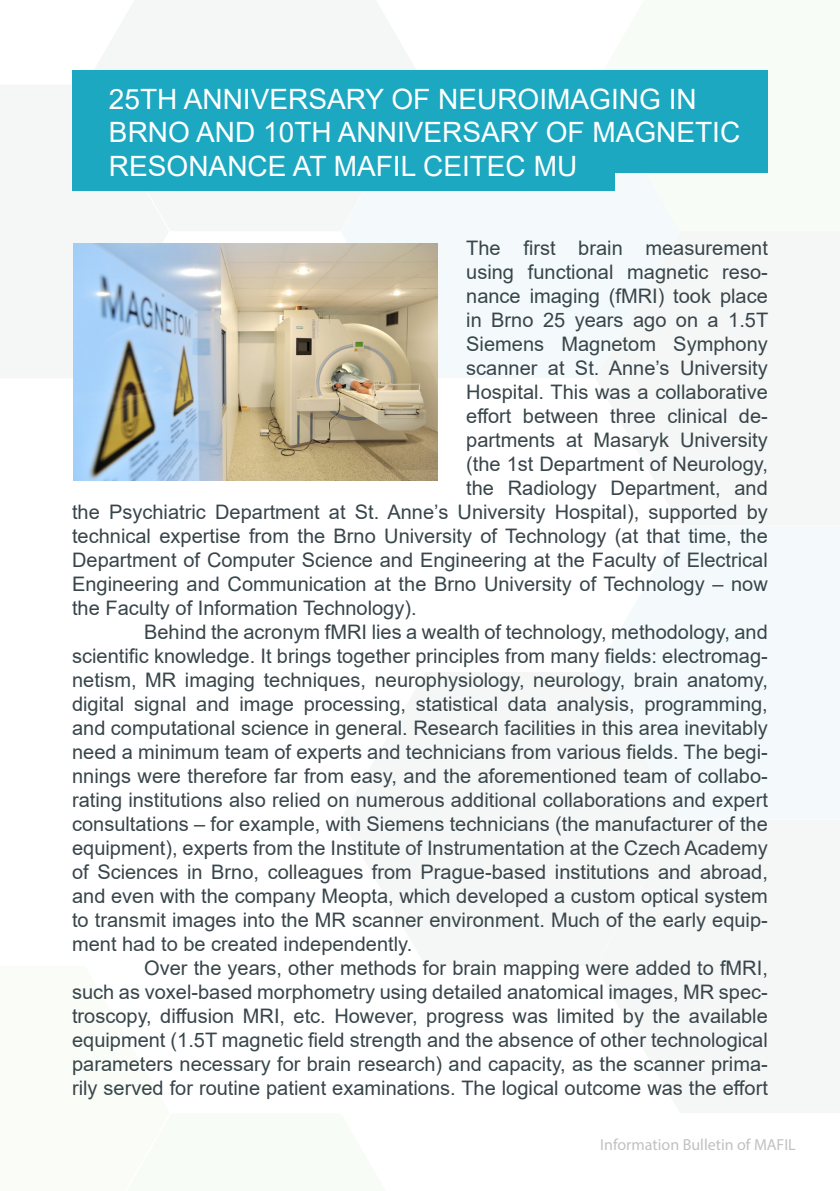
<style>
.page{position:relative;width:840px;height:1191px;background:#fff}
.page>*{position:absolute;margin:0;border:0;box-sizing:border-box;transform-origin:0 0}
.t1{font:28px/33.6px "Arial";color:#fff}
.t2{font:20px/24px "Arial";color:#38454a;text-align:justify}
.t3{font:16px "Myriad Pro";color:#c1c1c1}
</style>
<div class="page">
<div style="left:340px;top:190px;width:254px;height:188px;background:#f4fafc"></div>
<div style="left:594px;top:70px;width:174px;height:161px;background:#f8fcf6"></div>
<div style="left:594px;top:231px;width:85px;height:147px;background:#f4fafc"></div>
<svg style="left:596px;top:526px;width:243px;height:292px;fill:#f4fafc"></svg>
<div style="left:72px;top:136px;width:541px;height:54px;background:#1ba8c0"></div>
<div style="left:72px;top:118px;width:695px;height:55px;background:#1ba8c0"></div>
<div style="left:72px;top:70px;width:695px;height:55px;background:#1ba8c0"></div>
<img style="left:73px;top:243px;width:364px;height:238px">
<p class="t1" style="left:109px;top:82px;width:632px">25TH ANNIVERSARY OF NEUROIMAGING IN<br>BRNO AND 10TH ANNIVERSARY OF MAGNETIC<br>RESONANCE AT MAFIL CEITEC MU</p>
<p class="t2" style="left:466px;top:235px;width:303px">The first brain measurement</p>
<p class="t2" style="left:466px;top:259px;width:303px">using functional magnetic reso-</p>
<p class="t2" style="left:466px;top:283px;width:303px">nance imaging (fMRI) took place</p>
<p class="t2" style="left:466px;top:307px;width:303px">in Brno 25 years ago on a 1.5T</p>
<p class="t2" style="left:466px;top:331px;width:303px">Siemens Magnetom Symphony</p>
<p class="t2" style="left:466px;top:355px;width:303px">scanner at St. Anne’s University</p>
<p class="t2" style="left:466px;top:379px;width:303px">Hospital. This was a collaborative</p>
<p class="t2" style="left:466px;top:403px;width:303px">effort between three clinical de-</p>
<p class="t2" style="left:466px;top:427px;width:303px">partments at Masaryk University</p>
<p class="t2" style="left:466px;top:451px;width:303px">(the 1st Department of Neurology,</p>
<p class="t2" style="left:466px;top:475px;width:303px">the Radiology Department, and</p>
<p class="t2" style="left:72px;top:499px;width:697px">the Psychiatric Department at St. Anne’s University Hospital), supported by</p>
<p class="t2" style="left:72px;top:523px;width:697px">technical expertise from the Brno University of Technology (at that time, the</p>
<p class="t2" style="left:72px;top:547px;width:697px">Department of Computer Science and Engineering at the Faculty of Electrical</p>
<p class="t2" style="left:72px;top:571px;width:697px">Engineering and Communication at the Brno University of Technology – now</p>
<p class="t2" style="left:72px;top:595px;width:346px">the Faculty of Information Technology).</p>
<p class="t2" style="left:72px;top:619px;width:697px;text-indent:72px">Behind the acronym fMRI lies a wealth of technology, methodology, and scientific knowledge. It brings together principles from many fields: electromag&shy;netism, MR imaging techniques, neurophysiology, neurology, brain anatomy, digital signal and image processing, statistical data analysis, programming, and computational science in general. Research facilities in this area inevitably need a minimum team of experts and technicians from various fields. The begi&shy;nnings were therefore far from easy, and the aforementioned team of collabo&shy;rating institutions also relied on numerous additional collaborations and expert consultations – for example, with Siemens technicians (the manufacturer of the equipment), experts from the Institute of Instrumentation at the Czech Academy of Sciences in Brno, colleagues from Prague-based institutions and abroad, and even with the company Meopta, which developed a custom optical system to transmit images into the MR scanner environment. Much of the early equip&shy;ment had to be created independently.</p>
<p class="t2" style="left:72px;top:955px;width:697px;text-indent:72px">Over the years, other methods for brain mapping were added to fMRI, such as voxel-based morphometry using detailed anatomical images, MR spec&shy;troscopy, diffusion MRI, etc. However, progress was limited by the available equipment (1.5T magnetic field strength and the absence of other technological parameters necessary for brain research) and capacity, as the scanner prima&shy;rily served for routine patient examinations. The logical outcome was the effort</p>
<p class="t3" style="left:599px;top:1134px;width:197px">Information Bulletin of MAFIL</p>
</div>
